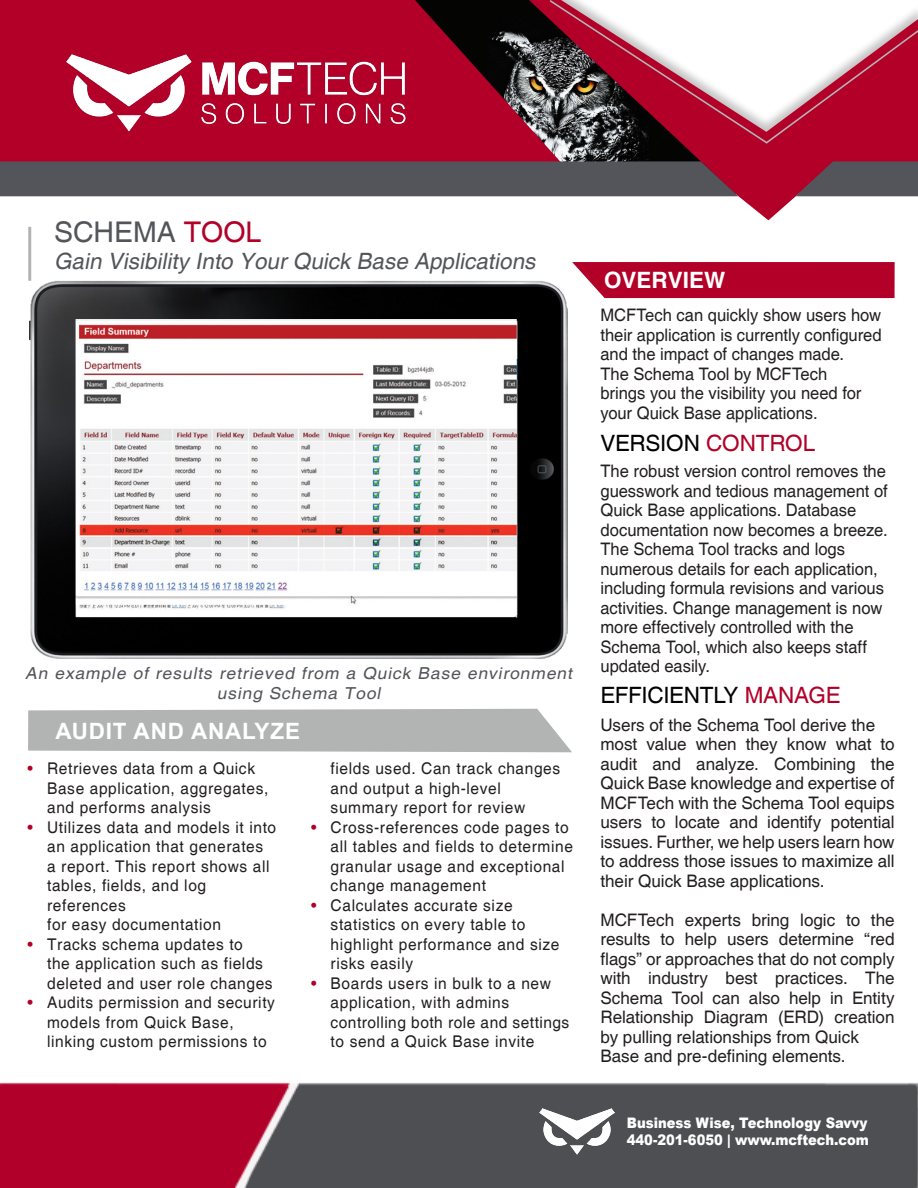
<style>
.page{position:relative;width:918px;height:1188px;background:#fff}
.page>*{position:absolute;margin:0;border:0;box-sizing:border-box;transform-origin:0 0}
.Sidebar_Heading{font:28.5px "Helvetica";color:#54555a}
.Sidebar_Heading-2{font:italic 22.5px "Helvetica";color:#54555a}
.Sidebar_Heading-3{font:22.5px "Helvetica";letter-spacing:-.01em;color:#000}
.Sidebar_Heading-4{font:700 22.5px "Arial";letter-spacing:.035em;color:#fff}
.Sidebar_Heading-5{font:700 22.5px "Helvetica";color:#fff}
.t1{font:17.25px/19.5px "Helvetica";letter-spacing:-.005em;color:#231f20;text-align:justify}
.t2{font:17.25px/19.5px "Helvetica";letter-spacing:-.005em;color:#231f20;scale:.96 1}
.t3{font:italic 16.5px/19.8px "Helvetica";color:#54555a;text-align:center;scale:1.06 1}
.t4{font:16.2px/19.5px "Helvetica";letter-spacing:.04em;color:#231f20;scale:.96 1}
.t5{font:900 14.55px "Arial";color:#fff;scale:.9 1}
.s1{color:#b20029}
</style>
<div class="page">
<svg style="left:28px;top:709px;width:544px;height:43px;background:#b6b8b7"></svg>
<hr style="left:28px;top:227px;width:3px;height:54px;background:#b2b4b3">
<img style="left:0;top:1082px;width:918px;height:106px">
<img style="left:539px;top:1109px;width:76px;height:45px">
<svg style="left:572px;top:262px;width:323px;height:36px;background:#b60d34"></svg>
<svg style="left:529px;top:145px;width:389px;height:75px"></svg>
<svg style="left:0;top:0;width:590px;height:161px;background:#98092a"></svg>
<div style="left:0;top:161px;width:738px;height:35px;background:#54555a"></div>
<svg style="left:795px;top:161px;width:123px;height:35px;background:#634651"></svg>
<svg style="left:548px;top:0;width:370px;height:145px"></svg>
<img style="left:58px;top:44px;width:365px;height:100px">
<img style="left:29px;top:280px;width:538px;height:378px">
<p class="Sidebar_Heading" style="left:54px;top:215px;width:209px">SCHEMA <span class="s1">TOOL</span></p>
<p class="Sidebar_Heading-2" style="left:54px;top:248px;width:488px">Gain Visibility Into Your Quick Base Applications</p>
<p class="t3" style="left:25px;top:664px;width:521px">An example of results retrieved from a Quick Base environment using Schema Tool</p>
<p class="Sidebar_Heading-4" style="left:55px;top:715px;width:246px">AUDIT AND ANALYZE</p>
<p class="t4" style="left:28px;top:759px;width:238px"><span class="s1">•</span> Retrieves data from a Quick</p>
<p class="t4" style="left:47px;top:779px;width:232px">Base application, aggregates,</p>
<p class="t4" style="left:47px;top:798px;width:172px">and performs analysis</p>
<p class="t4" style="left:28px;top:818px;width:260px"><span class="s1">•</span> Utilizes data and models it into</p>
<p class="t4" style="left:47px;top:837px;width:227px">an application that generates</p>
<p class="t4" style="left:47px;top:857px;width:233px">a report. This report shows all</p>
<p class="t4" style="left:47px;top:876px;width:167px">tables, fields, and log references</p>
<p class="t4" style="left:47px;top:915px;width:183px">for easy documentation</p>
<p class="t4" style="left:28px;top:935px;width:226px"><span class="s1">•</span> Tracks schema updates to</p>
<p class="t4" style="left:47px;top:954px;width:226px">the application such as fields</p>
<p class="t4" style="left:47px;top:974px;width:236px">deleted and user role changes</p>
<p class="t4" style="left:28px;top:993px;width:259px"><span class="s1">•</span> Audits permission and security</p>
<p class="t4" style="left:47px;top:1013px;width:230px">models from Quick Base, linking custom permissions to</p>
<p class="t4" style="left:331px;top:759px;width:241px">fields used. Can track changes and output a high-level summary report for review</p>
<p class="t4" style="left:311px;top:818px;width:270px"><span class="s1">•</span> Cross-references code pages to</p>
<p class="t4" style="left:331px;top:837px;width:254px">all tables and fields to determine</p>
<p class="t4" style="left:331px;top:857px;width:245px">granular usage and exceptional change management</p>
<p class="t4" style="left:331px;top:896px;width:240px;text-indent:-20px"><span class="s1">•</span> Calculates accurate size statistics on every table to highlight performance and size risks easily</p>
<p class="t4" style="left:311px;top:974px;width:251px"><span class="s1">•</span> Boards users in bulk to a new</p>
<p class="t4" style="left:331px;top:993px;width:250px">application, with admins controlling both role and settings to send a Quick Base invite</p>
<p class="Sidebar_Heading-5" style="left:604px;top:267px;width:123px">OVERVIEW</p>
<p class="t2" style="left:600px;top:306px;width:294px;text-align:justify">MCFTech can quickly show users how their application is currently configured and the impact of changes made.</p>
<p class="t2" style="left:600px;top:365px;width:238px">The Schema Tool by MCFTech</p>
<p class="t2" style="left:600px;top:384px;width:273px">brings you the visibility you need for your Quick Base applications.</p>
<p class="Sidebar_Heading-3" style="left:600px;top:430px;width:216px">VERSION <span class="s1">CONTROL</span></p>
<p class="t2" style="left:600px;top:462px;width:299px">The robust version control removes the</p>
<p class="t2" style="left:600px;top:482px;width:301px">guesswork and tedious management of</p>
<p class="t2" style="left:600px;top:501px;width:268px">Quick Base applications. Database</p>
<p class="t2" style="left:600px;top:521px;width:301px">documentation now becomes a breeze.</p>
<p class="t2" style="left:600px;top:540px;width:297px">The Schema Tool tracks and logs numerous details for each application, including formula revisions and various activities. Change management is now more effectively controlled with the Schema Tool, which also keeps staff updated easily.</p>
<p class="Sidebar_Heading-3" style="left:600px;top:682px;width:242px">EFFICIENTLY <span class="s1">MANAGE</span></p>
<p class="t1" style="left:600px;top:716px;width:276px">Users of the Schema Tool derive the</p>
<p class="t1" style="left:600px;top:735px;width:296px">most value when they know what to audit and analyze. Combining the Quick Base knowledge and expertise of MCFTech with the Schema Tool equips users to locate and identify potential issues. Further, we help users learn how to address those issues to maximize all their Quick Base applications.</p>
<p class="t1" style="left:600px;top:911px;width:296px">MCFTech experts bring logic to the results to help users determine “red flags” or approaches that do not comply with industry best practices. The Schema Tool can also help in Entity Relationship Diagram (ERD) creation by pulling relationships from Quick</p>
<p class="t1" style="left:600px;top:1047px;width:247px">Base and pre-defining elements.</p>
<p class="t5" style="left:627px;top:1112px;width:269px">Business Wise, Technology Savvy</p>
<p class="t5" style="left:627px;top:1130px;width:271px">440-201-6050 | www.mcftech.com</p>
</div>
